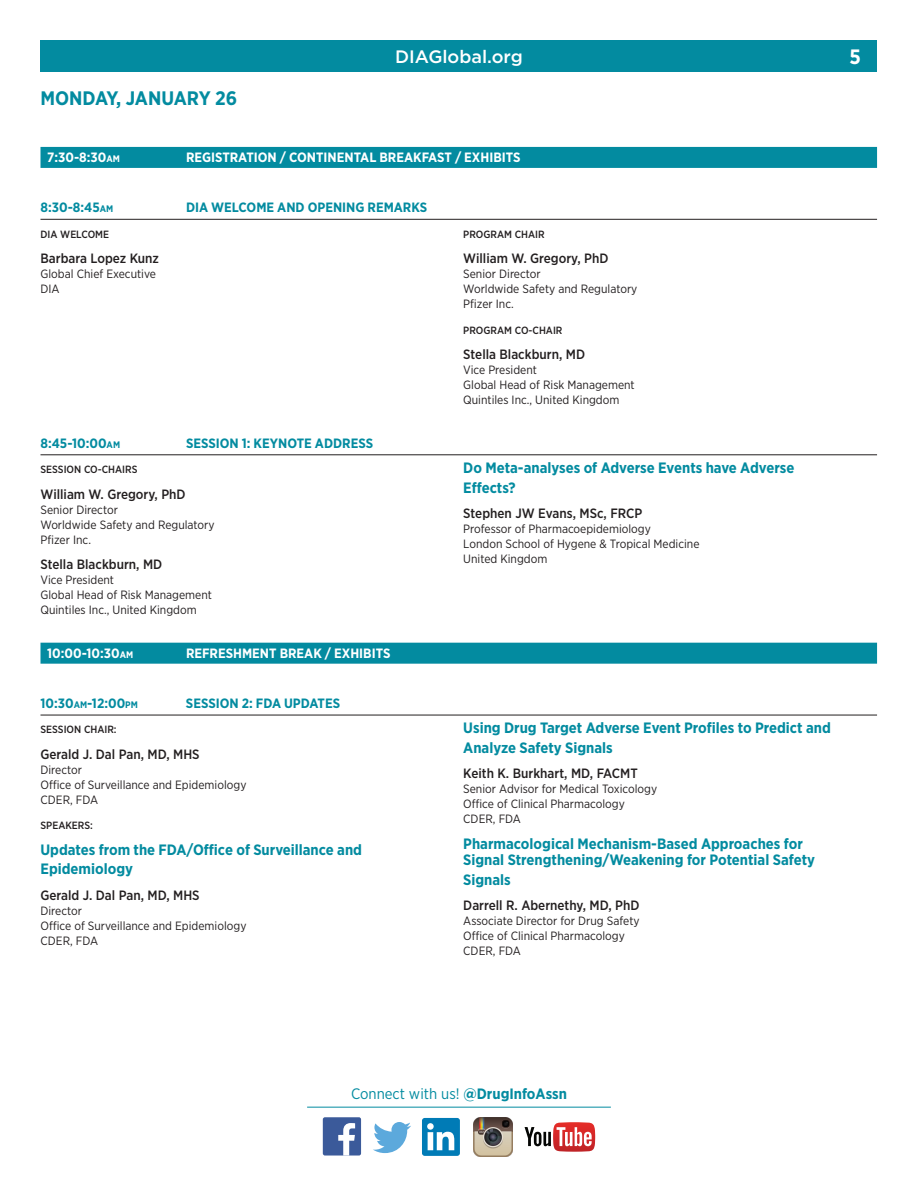
<style>
.page{position:relative;width:918px;height:1188px;background:#fff}
.page>*{position:absolute;margin:0;border:0;box-sizing:border-box;transform-origin:0 0}
.t1{font:700 20.85px "Gotham Narrow";color:#fff}
.Day{font:700 19.5px "Gotham Narrow";color:#038ba0}
.date_line{font:500 18px "Gotham";color:#fff}
.Track{font:15.15px "Gotham Narrow";color:#038ba0}
.Session_Title{font:700 15px/19.5px "Gotham Narrow";color:#038ba0}
.Chair__Speaker{font:700 15px/19.5px "Gotham Narrow";color:#038ba0}
.Speaker{font:500 13.5px "Gotham Narrow";color:#231f20}
.Session{font:700 13.5px "Gotham Narrow";color:#038ba0}
._15002_bar{font:700 13.5px "Gotham Narrow";color:#fff}
.Speaker_details{font:12px "Gotham Narrow";color:#231f20}
.Chair__Speaker-2{font:500 10.5px "Gotham Narrow";color:#231f20}
.s1{font-size:9.45px}
.s2{font-weight:700}
.s3{font-weight:700;font-size:15px}
</style>
<div class="page">
<div style="left:41px;top:41px;width:836px;height:31px;background:#038ba0"></div>
<div style="left:40px;top:147px;width:837px;height:21px;background:#038ba0"></div>
<hr style="left:40px;top:219px;width:837px;height:1px;background:#231f20">
<hr style="left:40px;top:454px;width:837px;height:1px;background:#231f20">
<div style="left:40px;top:643px;width:837px;height:21px;background:#038ba0"></div>
<hr style="left:40px;top:715px;width:837px;height:1px;background:#231f20">
<svg style="left:373px;top:1122px;width:38px;height:31px"></svg>
<div style="left:422px;top:1118px;width:38px;height:38px;background:#007bb6;border-radius:3px"></div>
<svg style="left:427px;top:1123px;width:27px;height:27px"></svg>
<svg style="left:525px;top:1122px;width:70px;height:30px"></svg>
<div style="left:323px;top:1117px;width:38px;height:39px;background:#3b5a9a;border-radius:2px"></div>
<svg style="left:338px;top:1123px;width:17px;height:33px"></svg>
<img style="left:474px;top:1117px;width:39px;height:39px">
<hr style="left:307px;top:1107px;width:304px;height:1px;background:#038ba0">
<p class="Day" style="left:40px;top:86px;width:198px">MONDAY, JANUARY 26</p>
<p class="date_line" style="left:395px;top:45px;width:129px">DIAGlobal.org</p>
<p class="_15002_bar" style="left:47px;top:149px;width:74px">7:30-8:30<span class="s1">AM</span></p>
<p class="_15002_bar" style="left:186px;top:149px;width:336px">REGISTRATION / CONTINENTAL BREAKFAST / EXHIBITS</p>
<p class="Session" style="left:40px;top:199px;width:74px">8:30-8:45<span class="s1">AM</span></p>
<p class="Session" style="left:186px;top:199px;width:243px">DIA WELCOME AND OPENING REMARKS</p>
<p class="Chair__Speaker-2" style="left:40px;top:227px;width:70px">DIA WELCOME</p>
<p class="Speaker" style="left:40px;top:250px;width:120px">Barbara Lopez Kunz</p>
<p class="Speaker_details" style="left:40px;top:267px;width:117px">Global Chief Executive</p>
<p class="Speaker_details" style="left:40px;top:282px;width:21px">DIA</p>
<p class="Chair__Speaker-2" style="left:463px;top:227px;width:83px">PROGRAM CHAIR</p>
<p class="Speaker" style="left:463px;top:250px;width:147px">William W. Gregory, PhD</p>
<p class="Speaker_details" style="left:463px;top:267px;width:79px">Senior Director</p>
<p class="Speaker_details" style="left:463px;top:282px;width:176px">Worldwide Safety and Regulatory</p>
<p class="Speaker_details" style="left:463px;top:297px;width:52px">Pfizer Inc.</p>
<p class="Chair__Speaker-2" style="left:463px;top:323px;width:101px">PROGRAM CO-CHAIR</p>
<p class="Speaker" style="left:463px;top:346px;width:123px">Stella Blackburn, MD</p>
<p class="Speaker_details" style="left:463px;top:363px;width:75px">Vice President</p>
<p class="Speaker_details" style="left:463px;top:378px;width:173px">Global Head of Risk Management</p>
<p class="Speaker_details" style="left:463px;top:393px;width:158px">Quintiles Inc., United Kingdom</p>
<p class="Session" style="left:40px;top:434px;width:81px">8:45-10:00<span class="s1">AM</span></p>
<p class="Session" style="left:186px;top:434px;width:189px">SESSION 1: KEYNOTE ADDRESS</p>
<p class="Chair__Speaker-2" style="left:40px;top:463px;width:99px">SESSION CO-CHAIRS</p>
<p class="Speaker" style="left:40px;top:485px;width:147px">William W. Gregory, PhD</p>
<p class="Speaker_details" style="left:40px;top:502px;width:79px">Senior Director</p>
<p class="Speaker_details" style="left:40px;top:517px;width:176px">Worldwide Safety and Regulatory</p>
<p class="Speaker_details" style="left:40px;top:532px;width:52px">Pfizer Inc.</p>
<p class="Speaker" style="left:40px;top:556px;width:123px">Stella Blackburn, MD</p>
<p class="Speaker_details" style="left:40px;top:573px;width:75px">Vice President</p>
<p class="Speaker_details" style="left:40px;top:588px;width:173px">Global Head of Risk Management</p>
<p class="Speaker_details" style="left:40px;top:603px;width:158px">Quintiles Inc., United Kingdom</p>
<p class="_15002_bar" style="left:47px;top:644px;width:87px">10:00-10:30<span class="s1">AM</span></p>
<p class="_15002_bar" style="left:186px;top:644px;width:206px">REFRESHMENT BREAK / EXHIBITS</p>
<p class="Session" style="left:40px;top:695px;width:99px">10:30<span class="s1">AM</span>-12:00<span class="s1">PM</span></p>
<p class="Session" style="left:186px;top:695px;width:156px">SESSION 2: FDA UPDATES</p>
<p class="Chair__Speaker-2" style="left:40px;top:723px;width:78px">SESSION CHAIR:</p>
<p class="Speaker" style="left:40px;top:746px;width:161px">Gerald J. Dal Pan, MD, MHS</p>
<p class="Speaker_details" style="left:40px;top:762px;width:43px">Director</p>
<p class="Speaker_details" style="left:40px;top:777px;width:207px">Office of Surveillance and Epidemiology</p>
<p class="Speaker_details" style="left:40px;top:792px;width:59px">CDER, FDA</p>
<p class="Chair__Speaker-2" style="left:40px;top:819px;width:54px">SPEAKERS:</p>
<p class="Session_Title" style="left:40px;top:840px;width:323px">Updates from the FDA/Office of Surveillance and<br>Epidemiology</p>
<p class="Speaker" style="left:40px;top:887px;width:161px">Gerald J. Dal Pan, MD, MHS</p>
<p class="Speaker_details" style="left:40px;top:903px;width:43px">Director</p>
<p class="Speaker_details" style="left:40px;top:918px;width:207px">Office of Surveillance and Epidemiology</p>
<p class="Speaker_details" style="left:40px;top:933px;width:59px">CDER, FDA</p>
<p class="Session_Title" style="left:463px;top:458px;width:333px">Do Meta-analyses of Adverse Events have Adverse<br>Effects?</p>
<p class="Speaker" style="left:463px;top:505px;width:181px">Stephen JW Evans, MSc, FRCP</p>
<p class="Speaker_details" style="left:463px;top:522px;width:189px">Professor of Pharmacoepidemiology</p>
<p class="Speaker_details" style="left:463px;top:537px;width:238px">London School of Hygene &amp; Tropical Medicine</p>
<p class="Speaker_details" style="left:463px;top:552px;width:86px">United Kingdom</p>
<p class="Chair__Speaker" style="left:463px;top:718px;width:369px">Using Drug Target Adverse Event Profiles to Predict and<br>Analyze Safety Signals</p>
<p class="Speaker" style="left:463px;top:765px;width:176px">Keith K. Burkhart, MD, FACMT</p>
<p class="Speaker_details" style="left:463px;top:782px;width:195px">Senior Advisor for Medical Toxicology</p>
<p class="Speaker_details" style="left:463px;top:797px;width:163px">Office of Clinical Pharmacology</p>
<p class="Speaker_details" style="left:463px;top:812px;width:59px">CDER, FDA</p>
<p class="Session_Title" style="left:463px;top:835px;width:353px;line-height:16.5px">Pharmacological Mechanism-Based Approaches for<br>Signal Strengthening/Weakening for Potential Safety</p>
<p class="Session_Title" style="left:463px;top:870px;width:49px">Signals</p>
<p class="Speaker" style="left:463px;top:897px;width:178px">Darrell R. Abernethy, MD, PhD</p>
<p class="Speaker_details" style="left:463px;top:914px;width:178px">Associate Director for Drug Safety</p>
<p class="Speaker_details" style="left:463px;top:929px;width:163px">Office of Clinical Pharmacology</p>
<p class="Speaker_details" style="left:463px;top:944px;width:59px">CDER, FDA</p>
<p class="t1" style="left:849px;top:43px;width:13px">5</p>
<p class="Track" style="left:351px;top:1085px;width:217px">Connect with us! <span class="s2">@</span><span class="s3">DrugInfoAssn</span></p>
</div>
